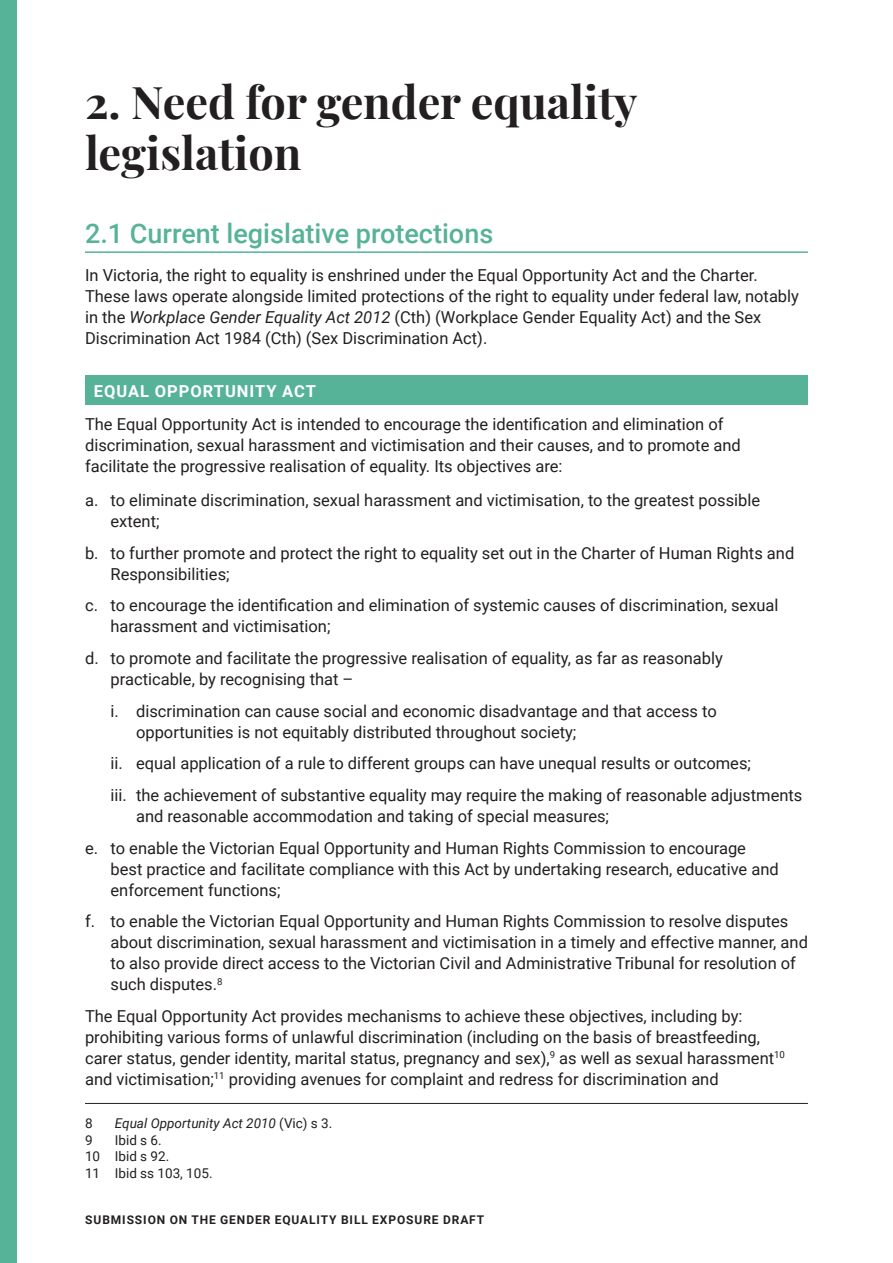
<style>
.page{position:relative;width:893px;height:1263px;background:#fff}
.page>*{position:absolute;margin:0;border:0;box-sizing:border-box;transform-origin:0 0}
.VEOHRC_Chapter_Title{font:700 45px/51px "Playfair Display";color:#231f20}
.VEOHRC_Heading_1{font:500 27px "Roboto";color:#56b398}
.VEOHRC_Body_text{font:16.5px/21px "Roboto";color:#231f20}
.VEOHRC_Heading_2__Gr{font:700 16.5px "Roboto";letter-spacing:.06em;color:#fff}
.VEOHRC_Footnotes_End{font:13.5px "Roboto";color:#231f20}
.VEOHRC_Footnotes_End-2{font:italic 13.5px "Roboto";color:#231f20}
.t1{font:700 12px "Roboto";letter-spacing:.075em;color:#231f20}
.s1{font-style:italic}
.s2{font-style:normal}
</style>
<div class="page">
<div style="left:0;top:0;width:17px;height:1263px;background:#56b398"></div>
<hr style="left:85px;top:251px;width:723px;height:2px;background:#56b398">
<div style="left:85px;top:376px;width:723px;height:29px;background:#56b398"></div>
<hr style="left:85px;top:1103px;width:723px;height:1px;background:#231f20">
<p class="VEOHRC_Chapter_Title" style="left:85px;top:73px;width:554px">2. Need for gender equality legislation</p>
<p class="VEOHRC_Heading_1" style="left:85px;top:214px;width:410px">2.1 Current legislative protections</p>
<p class="VEOHRC_Body_text" style="left:85px;top:264px;width:715px">In Victoria, the right to equality is enshrined under the Equal Opportunity Act and the Charter.<br>These laws operate alongside limited protections of the right to equality under federal law, notably in the <span class="s1">Workplace Gender Equality Act 2012</span> (Cth) (Workplace Gender Equality Act) and the Sex Discrimination Act 1984 (Cth) (Sex Discrimination Act).</p>
<p class="VEOHRC_Heading_2__Gr" style="left:94px;top:379px;width:224px">EQUAL OPPORTUNITY ACT</p>
<p class="VEOHRC_Body_text" style="left:85px;top:413px;width:657px">The Equal Opportunity Act is intended to encourage the identification and elimination of discrimination, sexual harassment and victimisation and their causes, and to promote and facilitate the progressive realisation of equality. Its objectives are:</p>
<p class="VEOHRC_Body_text" style="left:111px;top:489px;width:651px;text-indent:-26px">a. to eliminate discrimination, sexual harassment and victimisation, to the greatest possible extent;</p>
<p class="VEOHRC_Body_text" style="left:111px;top:542px;width:685px;text-indent:-26px">b. to further promote and protect the right to equality set out in the Charter of Human Rights and<br>Responsibilities;</p>
<p class="VEOHRC_Body_text" style="left:111px;top:594px;width:670px;text-indent:-26px">c. to encourage the identification and elimination of systemic causes of discrimination, sexual harassment and victimisation;</p>
<p class="VEOHRC_Body_text" style="left:111px;top:647px;width:614px;text-indent:-26px">d. to promote and facilitate the progressive realisation of equality, as far as reasonably practicable, by recognising that –</p>
<p class="VEOHRC_Body_text" style="left:136px;top:700px;width:582px;text-indent:-26px">i. discrimination can cause social and economic disadvantage and that access to opportunities is not equitably distributed throughout society;</p>
<p class="VEOHRC_Body_text" style="left:111px;top:752px;width:642px">ii. equal application of a rule to different groups can have unequal results or outcomes;</p>
<p class="VEOHRC_Body_text" style="left:136px;top:784px;width:668px;text-indent:-26px">iii. the achievement of substantive equality may require the making of reasonable adjustments and reasonable accommodation and taking of special measures;</p>
<p class="VEOHRC_Body_text" style="left:111px;top:837px;width:670px;text-indent:-26px">e. to enable the Victorian Equal Opportunity and Human Rights Commission to encourage best practice and facilitate compliance with this Act by undertaking research, educative and enforcement functions;</p>
<p class="VEOHRC_Body_text" style="left:111px;top:910px;width:699px;text-indent:-26px">f. to enable the Victorian Equal Opportunity and Human Rights Commission to resolve disputes about discrimination, sexual harassment and victimisation in a timely and effective manner, and to also provide direct access to the Victorian Civil and Administrative Tribunal for resolution of such disputes.<sup>8</sup></p>
<p class="VEOHRC_Body_text" style="left:85px;top:1005px;width:701px">The Equal Opportunity Act provides mechanisms to achieve these objectives, including by: prohibiting various forms of unlawful discrimination (including on the basis of breastfeeding, carer status, gender identity, marital status, pregnancy and sex),<sup>9</sup> as well as sexual harassment<sup>10 </sup>and victimisation;<sup>11</sup> providing avenues for complaint and redress for discrimination and</p>
<p class="VEOHRC_Footnotes_End" style="left:85px;top:1114px;width:9px">8</p>
<p class="VEOHRC_Footnotes_End-2" style="left:115px;top:1114px;width:219px">Equal Opportunity Act 2010 <span class="s2">(Vic) s 3.</span></p>
<p class="VEOHRC_Footnotes_End" style="left:85px;top:1131px;width:9px">9</p>
<p class="VEOHRC_Footnotes_End" style="left:115px;top:1131px;width:48px">Ibid s 6.</p>
<p class="VEOHRC_Footnotes_End" style="left:85px;top:1147px;width:86px">10 Ibid s 92.</p>
<p class="VEOHRC_Footnotes_End" style="left:85px;top:1164px;width:129px">11 Ibid ss 103, 105.</p>
<p class="t1" style="left:85px;top:1212px;width:401px">SUBMISSION ON THE GENDER EQUALITY BILL EXPOSURE DRAFT</p>
</div>
